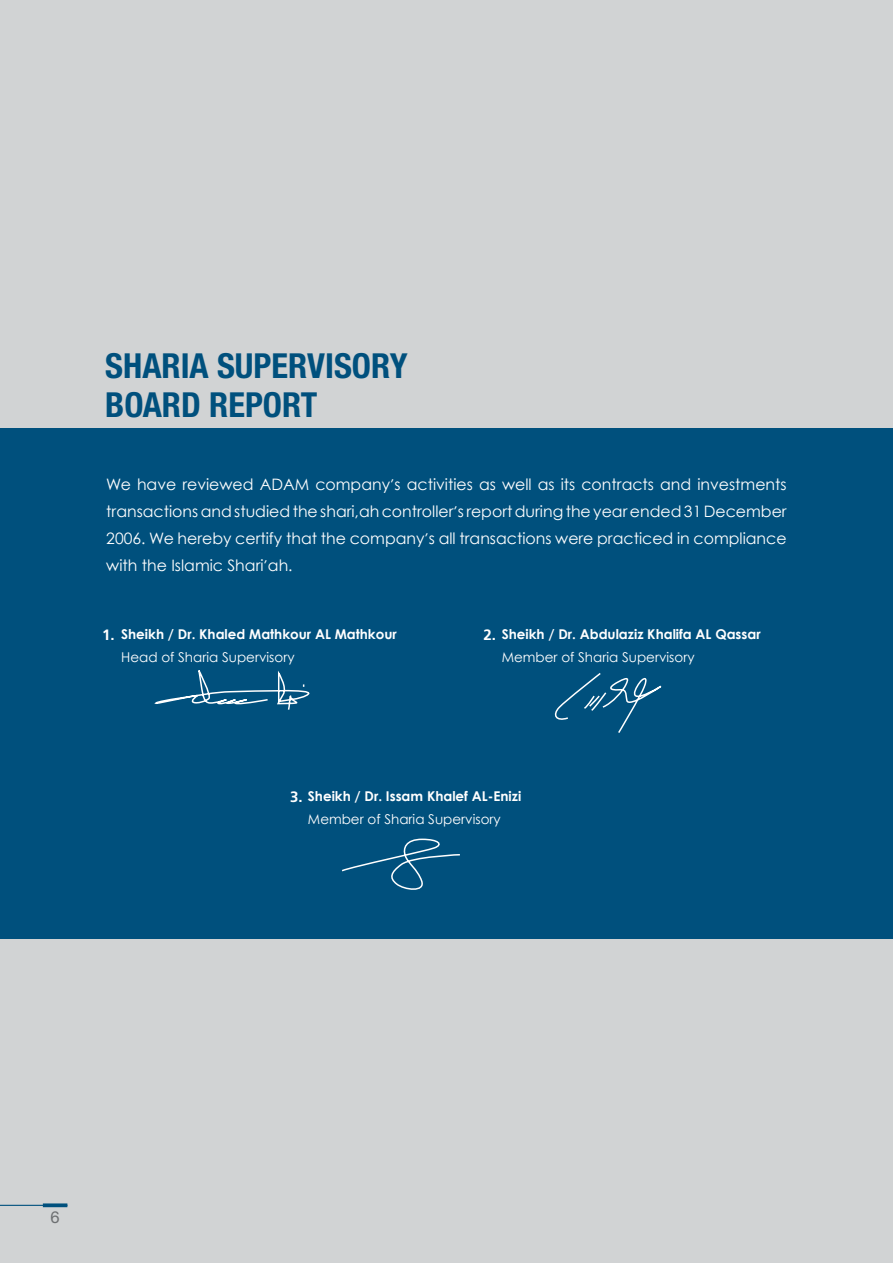
<style>
.page{position:relative;width:893px;height:1263px;background:#d1d3d4}
.page>*{position:absolute;margin:0;border:0;box-sizing:border-box;transform-origin:0 0}
.t1{font:700 condensed 34.5px/39px "Helvetica Neue";color:#00507d}
.t2{font:15.75px "Century Gothic";color:#fff}
.t3{font:700 15px "Frutiger";color:#fff}
.t4{font:700 13.5px "Century Gothic";color:#fff}
.t5{font:13.5px "Century Gothic";color:#fff}
</style>
<div class="page">
<hr style="left:0;top:1205px;width:67px;height:1px;background:#00507d">
<svg style="left:43px;top:1203px;width:24px;height:4px"></svg>
<div style="left:0;top:428px;width:893px;height:510px;background:#00507d"></div>
<svg style="left:342px;top:838px;width:118px;height:52px"></svg>
<svg style="left:554px;top:673px;width:108px;height:60px"></svg>
<svg style="left:154px;top:670px;width:156px;height:40px"></svg>
<h1 class="t1" style="left:105px;top:345px;width:304px">SHARIA SUPERVISORY<br>BOARD REPORT</h1>
<p class="t2" style="left:106px;top:474px;width:682px">We have reviewed ADAM company s activities as well as its contracts and investments</p>
<p class="t2" style="left:390px;top:465px;width:6px">,</p>
<p class="t2" style="left:106px;top:501px;width:682px">transactionsandstudiedtheshari,ahcontroller sreportduringtheyearended31 December</p>
<p class="t2" style="left:453px;top:492px;width:6px">,</p>
<p class="t2" style="left:106px;top:528px;width:682px">2006. We hereby certify that the company s all transactions were practiced in compliance</p>
<p class="t2" style="left:425px;top:519px;width:6px">,</p>
<p class="t2" style="left:106px;top:555px;width:188px">with the Islamic Shari ah.</p>
<p class="t2" style="left:264px;top:546px;width:6px">,</p>
<p class="t4" style="left:121px;top:626px;width:277px">Sheikh / Dr. Khaled Mathkour AL Mathkour</p>
<p class="t5" style="left:121px;top:649px;width:175px">Head of Sharia Supervisory</p>
<p class="t4" style="left:502px;top:626px;width:260px">Sheikh / Dr. Abdulaziz Khalifa AL Qassar</p>
<p class="t5" style="left:502px;top:649px;width:194px">Member of Sharia Supervisory</p>
<p class="t3" style="left:102px;top:626px;width:14px">1.</p>
<p class="t3" style="left:484px;top:626px;width:14px">2.</p>
<p class="t4" style="left:308px;top:788px;width:215px">Sheikh / Dr. Issam Khalef AL-Enizi</p>
<p class="t5" style="left:308px;top:810px;width:194px">Member of Sharia Supervisory</p>
<p class="t3" style="left:290px;top:788px;width:14px">3.</p>
</div>
